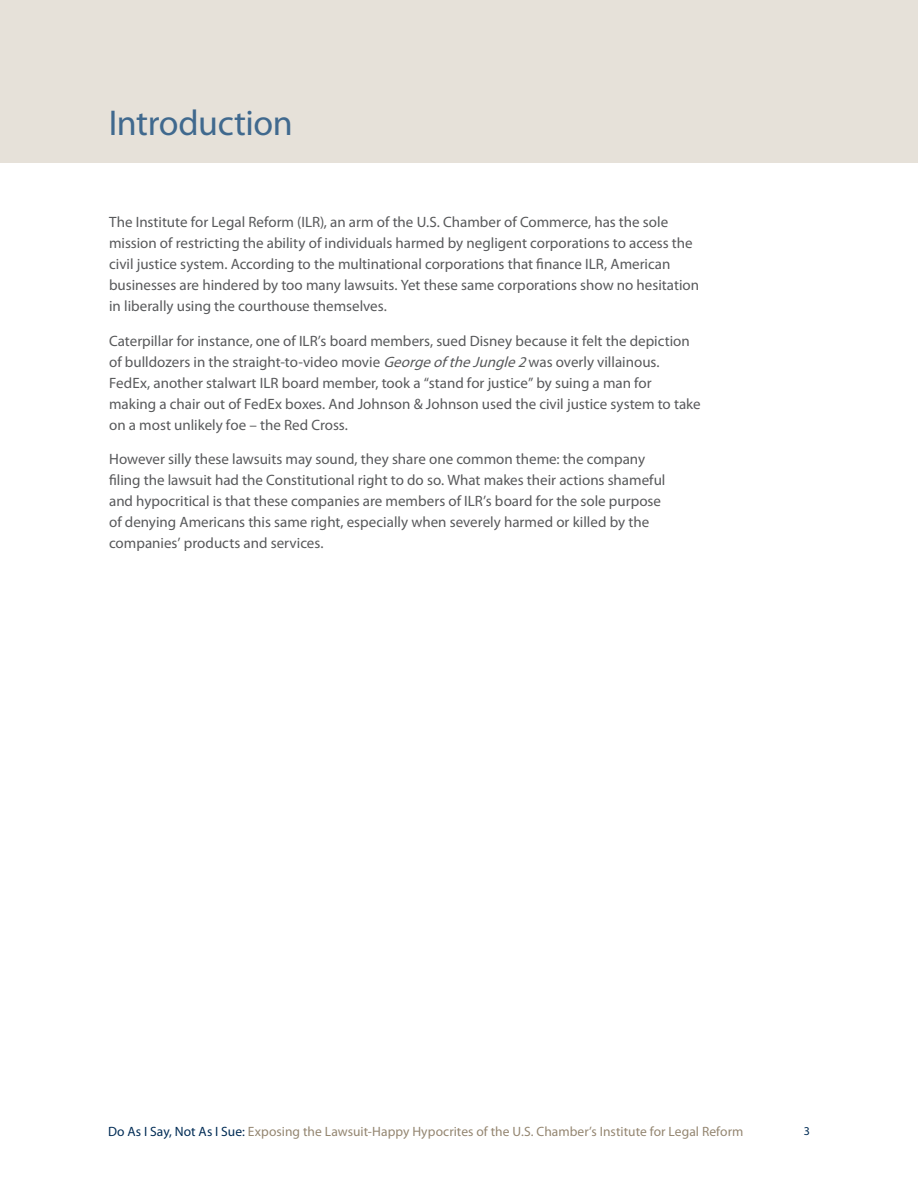
<style>
.page{position:relative;width:918px;height:1188px;background:#fff}
.page>*{position:absolute;margin:0;border:0;box-sizing:border-box;transform-origin:0 0}
.t1{font:36px "Myriad Pro";letter-spacing:-.01em;color:#40698e}
.t2{font:15px/21px "Myriad Pro";color:#58595b}
.t3{font:13.5px "Myriad Pro";color:#948671}
.t4{font:12px "Myriad Pro";color:#002c55}
.s1{font-style:italic}
.s2{color:#002c55}
</style>
<div class="page">
<div style="left:0;top:0;width:918px;height:162px;background:#e6e1d9"></div>
<p class="t1" style="left:109px;top:109px;width:186px">Introduction</p>
<p class="t2" style="left:109px;top:213px;width:591px">The Institute for Legal Reform (ILR), an arm of the U.S. Chamber of Commerce, has the sole mission of restricting the ability of individuals harmed by negligent corporations to access the civil justice system. According to the multinational corporations that finance ILR, American businesses are hindered by too many lawsuits. Yet these same corporations show no hesitation in liberally using the courthouse themselves.</p>
<p class="t2" style="left:109px;top:331px;width:593px">Caterpillar for instance, one of ILR’s board members, sued Disney because it felt the depiction of bulldozers in the straight-to-video movie <span class="s1">George of the Jungle 2</span> was overly villainous.<br>FedEx, another stalwart ILR board member, took a “stand for justice” by suing a man for making a chair out of FedEx boxes. And Johnson &amp; Johnson used the civil justice system to take on a most unlikely foe – the Red Cross.</p>
<p class="t2" style="left:109px;top:450px;width:558px">However silly these lawsuits may sound, they share one common theme: the company filing the lawsuit had the Constitutional right to do so. What makes their actions shameful and hypocritical is that these companies are members of ILR’s board for the sole purpose of denying Americans this same right, especially when severely harmed or killed by the companies’ products and services.</p>
<p class="t3" style="left:108px;top:1127px;width:637px"><span class="s2">Do As I Say, Not As I Sue:</span> Exposing the Lawsuit-Happy Hypocrites of the U.S. Chamber’s Institute for Legal Reform</p>
<p class="t4" style="left:804px;top:1127px;width:8px">3</p>
</div>
